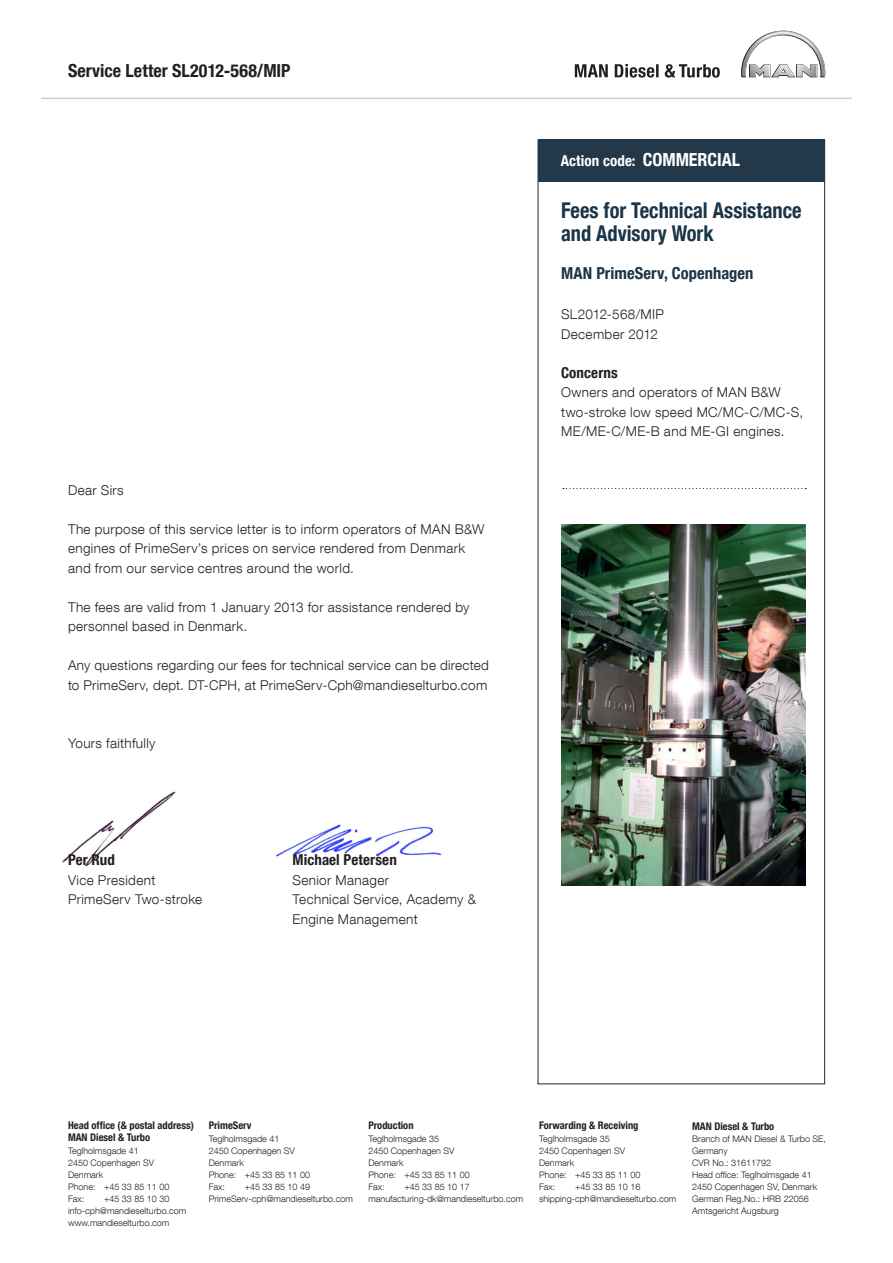
<style>
.page{position:relative;width:893px;height:1263px;background:#fff}
.page>*{position:absolute;margin:0;border:0;box-sizing:border-box;transform-origin:0 0}
.Title_-_align_to_gri{font:21.75px/22.5px "MAN Helvetica Neue 77 Bold Cond";color:#1a3548;scale:.94 1}
.t1{font:18px "MAN Helvetica Neue 77 Bold Cond";letter-spacing:.005em;color:#231f20}
.Sub_Title{font:16.5px "MAN Helvetica Neue 77 Bold Cond";letter-spacing:.005em;color:#1a3548}
.Text_Action_code{font:15px "MAN Helvetica Neue 77 Bold Cond";letter-spacing:.01em;color:#fff}
.Signature{font:15px "MAN Helvetica Neue 77 Bold Cond";letter-spacing:.005em;color:#231f20}
.Concerns__contents{font:15px "MAN Helvetica Neue 77 Bold Cond";letter-spacing:.01em;color:#231f20}
.Body_text{font:300 13.5px/19.5px "MAN Helvetica Neue 45";letter-spacing:.025em;color:#231f20}
.Footer__page_1{font:10.5px "MAN Helvetica Neue 77 Bold Cond";color:#231f20}
.Footer__page_1-2{font:300 9px/12px "MAN Helvetica Neue 45";color:#231f20}
.s1{font-size:18px}
</style>
<div class="page">
<img style="left:62px;top:791px;width:114px;height:76px">
<img style="left:276px;top:824px;width:166px;height:33px">
<hr style="left:41px;top:98px;width:811px;height:1px;background:#bcbdc0">
<svg style="left:741px;top:31px;width:84px;height:46px"></svg>
<svg style="left:575px;top:64px;width:145px;height:14px"></svg>
<div style="left:538px;top:139px;width:286px;height:43px;background:#233849"></div>
<svg style="left:563px;top:488px;width:243px;height:1px"></svg>
<img style="left:562px;top:525px;width:243px;height:360px">
<p class="t1" style="left:68px;top:60px;width:224px">Service Letter SL2012-568/MIP</p>
<p class="Body_text" style="left:68px;top:480px;width:57px">Dear Sirs</p>
<p class="Body_text" style="left:68px;top:519px;width:418px">The purpose of this service letter is to inform operators of MAN B&amp;W engines of PrimeServ’s prices on service rendered from Denmark and from our service centres around the world.</p>
<p class="Body_text" style="left:68px;top:597px;width:403px">The fees are valid from 1 January 2013 for assistance rendered by personnel based in Denmark.</p>
<p class="Body_text" style="left:68px;top:655px;width:422px">Any questions regarding our fees for technical service can be directed to PrimeServ, dept. DT-CPH, at PrimeServ-Cph@mandieselturbo.com</p>
<p class="Body_text" style="left:68px;top:733px;width:89px">Yours faithfully</p>
<p class="Signature" style="left:68px;top:851px;width:48px">Per Rud</p>
<p class="Body_text" style="left:68px;top:870px;width:89px">Vice President</p>
<p class="Body_text" style="left:68px;top:889px;width:136px">PrimeServ Two-stroke</p>
<p class="Signature" style="left:293px;top:851px;width:106px">Michael Petersen</p>
<p class="Body_text" style="left:293px;top:870px;width:98px">Senior Manager</p>
<p class="Body_text" style="left:293px;top:889px;width:185px">Technical Service, Academy &amp;</p>
<p class="Body_text" style="left:293px;top:909px;width:127px">Engine Management</p>
<p class="Text_Action_code" style="left:561px;top:152px;width:181px">Action code: <span class="s1">COMMERCIAL</span></p>
<p class="Title_-_align_to_gri" style="left:561px;top:199px;width:257px">Fees for Technical Assistance and Advisory Work</p>
<p class="Sub_Title" style="left:561px;top:263px;width:194px">MAN PrimeServ, Copenhagen</p>
<p class="Body_text" style="left:561px;top:304px;width:104px">SL2012-568/MIP</p>
<p class="Body_text" style="left:561px;top:324px;width:98px">December 2012</p>
<p class="Concerns__contents" style="left:561px;top:363px;width:58px">Concerns</p>
<p class="Body_text" style="left:561px;top:382px;width:244px">Owners and operators of MAN B&amp;W two-stroke low speed MC/MC-C/MC-S,<br>ME/ME-C/ME-B and ME-GI engines.</p>
<p class="Footer__page_1" style="left:68px;top:1119px;width:127px">Head office (&amp; postal address)</p>
<p class="Footer__page_1" style="left:68px;top:1131px;width:84px">MAN Diesel &amp; Turbo</p>
<p class="Footer__page_1-2" style="left:68px;top:1145px;width:72px">Teglholmsgade 41</p>
<p class="Footer__page_1-2" style="left:68px;top:1157px;width:88px">2450 Copenhagen SV</p>
<p class="Footer__page_1-2" style="left:68px;top:1169px;width:37px">Denmark</p>
<p class="Footer__page_1-2" style="left:68px;top:1181px;width:103px">Phone: +45 33 85 11 00</p>
<p class="Footer__page_1-2" style="left:68px;top:1193px;width:18px">Fax:</p>
<p class="Footer__page_1-2" style="left:104px;top:1193px;width:67px">+45 33 85 10 30</p>
<p class="Footer__page_1-2" style="left:68px;top:1205px;width:120px">info-cph@mandieselturbo.com</p>
<p class="Footer__page_1-2" style="left:68px;top:1217px;width:103px">www.mandieselturbo.com</p>
<p class="Footer__page_1" style="left:209px;top:1119px;width:44px">PrimeServ</p>
<p class="Footer__page_1-2" style="left:209px;top:1133px;width:72px">Teglholmsgade 41</p>
<p class="Footer__page_1-2" style="left:209px;top:1145px;width:88px">2450 Copenhagen SV</p>
<p class="Footer__page_1-2" style="left:209px;top:1157px;width:37px">Denmark</p>
<p class="Footer__page_1-2" style="left:209px;top:1169px;width:103px">Phone: +45 33 85 11 00</p>
<p class="Footer__page_1-2" style="left:209px;top:1181px;width:18px">Fax:</p>
<p class="Footer__page_1-2" style="left:245px;top:1181px;width:67px">+45 33 85 10 49</p>
<p class="Footer__page_1-2" style="left:209px;top:1193px;width:146px">PrimeServ-cph@mandieselturbo.com</p>
<p class="Footer__page_1" style="left:368px;top:1119px;width:47px">Production</p>
<p class="Footer__page_1-2" style="left:368px;top:1133px;width:72px">Teglholmsgade 35</p>
<p class="Footer__page_1-2" style="left:368px;top:1145px;width:88px">2450 Copenhagen SV</p>
<p class="Footer__page_1-2" style="left:368px;top:1157px;width:37px">Denmark</p>
<p class="Footer__page_1-2" style="left:368px;top:1169px;width:103px">Phone: +45 33 85 11 00</p>
<p class="Footer__page_1-2" style="left:368px;top:1181px;width:18px">Fax:</p>
<p class="Footer__page_1-2" style="left:404px;top:1181px;width:67px">+45 33 85 10 17</p>
<p class="Footer__page_1-2" style="left:368px;top:1193px;width:156px">manufacturing-dk@mandieselturbo.com</p>
<p class="Footer__page_1" style="left:539px;top:1119px;width:101px">Forwarding &amp; Receiving</p>
<p class="Footer__page_1-2" style="left:539px;top:1133px;width:72px">Teglholmsgade 35</p>
<p class="Footer__page_1-2" style="left:539px;top:1145px;width:88px">2450 Copenhagen SV</p>
<p class="Footer__page_1-2" style="left:539px;top:1157px;width:37px">Denmark</p>
<p class="Footer__page_1-2" style="left:539px;top:1169px;width:103px">Phone: +45 33 85 11 00</p>
<p class="Footer__page_1-2" style="left:539px;top:1181px;width:18px">Fax:</p>
<p class="Footer__page_1-2" style="left:575px;top:1181px;width:67px">+45 33 85 10 16</p>
<p class="Footer__page_1-2" style="left:539px;top:1193px;width:139px">shipping-cph@mandieselturbo.com</p>
<p class="Footer__page_1" style="left:692px;top:1120px;width:84px">MAN Diesel &amp; Turbo</p>
<p class="Footer__page_1-2" style="left:692px;top:1133px;width:135px">Branch of MAN Diesel &amp; Turbo SE,<br>Germany</p>
<p class="Footer__page_1-2" style="left:692px;top:1157px;width:81px">CVR No.: 31611792</p>
<p class="Footer__page_1-2" style="left:692px;top:1169px;width:121px">Head office: Teglholmsgade 41</p>
<p class="Footer__page_1-2" style="left:692px;top:1181px;width:127px">2450 Copenhagen SV, Denmark</p>
<p class="Footer__page_1-2" style="left:692px;top:1193px;width:118px">German Reg.No.: HRB 22056</p>
<p class="Footer__page_1-2" style="left:692px;top:1205px;width:88px">Amtsgericht Augsburg</p>
</div>
